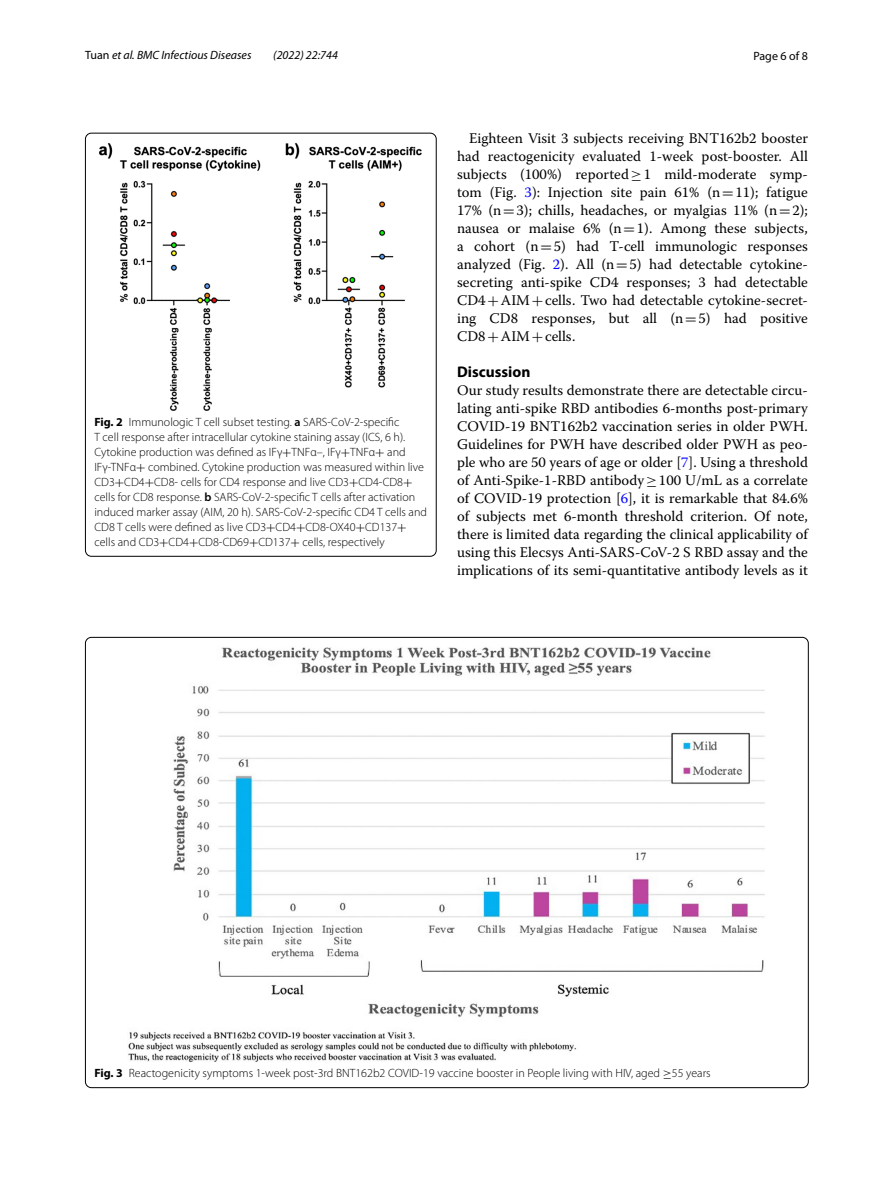
<style>
.page{position:relative;width:893px;height:1187px;background:#fff}
.page>*{position:absolute;margin:0;border:0;box-sizing:border-box;transform-origin:0 0}
.t1{font:700 15.45px "Myriad Pro";color:#000}
.t2{font:14.7px/18px "Warnock Pro";color:#000;text-align:justify}
.t3{font:300 12px/15px "Myriad Pro";color:#000}
.t4{font:italic 12px "Myriad Pro";color:#000}
.t5{font:12px "Myriad Pro";color:#000}
.s1{font-style:normal}
.s2{font-weight:700}
.s3{font-weight:600}
.s4{font-family:"MTSY";font-weight:400}
.s5{font-family:"MTSY"}
.s6{color:#00f}
</style>
<div class="page">
<img style="left:99px;top:143px;width:323px;height:267px">
<div style="left:85px;top:133px;width:351px;height:423px;border:1px solid #000;border-radius:6px"></div>
<img style="left:128px;top:647px;width:637px;height:414px">
<p class="t4" style="left:85px;top:48px;width:168px"><span class="s1">Tuan</span> et al. BMC Infectious Diseases</p>
<p class="t4" style="left:273px;top:48px;width:66px">(2022) 22:744</p>
<p class="t5" style="left:753px;top:48px;width:56px">Page 6 of 8</p>
<p class="t3" style="left:94px;top:414px;width:334px"><span class="s2">Fig. 2</span> Immunologic T cell subset testing. <span class="s3">a</span> SARS-CoV-2-specific<br>T cell response after intracellular cytokine staining assay (ICS, 6 h).<br>Cytokine production was defined as IFγ<span class="s4">+</span>TNFα–, IFγ<span class="s4">+</span>TNFα<span class="s4">+</span> and IFγ-TNFα<span class="s4">+</span> combined. Cytokine production was measured within live CD3<span class="s4">+</span>CD4<span class="s4">+</span>CD8- cells for CD4 response and live CD3<span class="s4">+</span>CD4-CD8<span class="s4">+ </span>cells for CD8 response. <span class="s3">b</span> SARS-CoV-2-specific T cells after activation induced marker assay (AIM, 20 h). SARS-CoV-2-specific CD4 T cells and CD8 T cells were defined as live CD3<span class="s4">+</span>CD4<span class="s4">+</span>CD8-OX40<span class="s4">+</span>CD137<span class="s4">+ </span>cells and CD3<span class="s4">+</span>CD4<span class="s4">+</span>CD8-CD69<span class="s4">+</span>CD137<span class="s4">+</span> cells, respectively</p>
<p class="t2" style="left:457px;top:128px;width:352px;text-indent:12px">Eighteen Visit 3 subjects receiving BNT162b2 booster had reactogenicity evaluated 1-week post-booster. All subjects (100%) reported<span class="s5">≥</span>1 mild-moderate symp&shy;tom (Fig. <span class="s6">3</span>): Injection site pain 61% (n<span class="s5">=</span>11); fatigue 17% (n<span class="s5">=</span>3); chills, headaches, or myalgias 11% (n<span class="s5">=</span>2); nausea or malaise 6% (n<span class="s5">=</span>1). Among these subjects, a cohort (n<span class="s5">=</span>5) had T-cell immunologic responses analyzed (Fig. <span class="s6">2</span>). All (n<span class="s5">=</span>5) had detectable cytokine&shy;secreting anti-spike CD4 responses; 3 had detectable CD4<span class="s5">+</span>AIM<span class="s5">+</span>cells. Two had detectable cytokine-secret&shy;ing CD8 responses, but all (n<span class="s5">=</span>5) had positive CD8<span class="s5">+</span>AIM<span class="s5">+</span>cells.</p>
<p class="t1" style="left:457px;top:361px;width:75px">Discussion</p>
<p class="t2" style="left:457px;top:380px;width:352px">Our study results demonstrate there are detectable circu&shy;lating anti-spike RBD antibodies 6-months post-primary COVID-19 BNT162b2 vaccination series in older PWH.<br>Guidelines for PWH have described older PWH as peo&shy;ple who are 50 years of age or older [<span class="s6">7</span>]. Using a threshold of Anti-Spike-1-RBD antibody<span class="s5">≥</span>100 U/mL as a correlate of COVID-19 protection [<span class="s6">6</span>], it is remarkable that 84.6% of subjects met 6-month threshold criterion. Of note, there is limited data regarding the clinical applicability of using this Elecsys Anti-SARS-CoV-2 S RBD assay and the implications of its semi-quantitative antibody levels as it</p>
<p class="t3" style="left:94px;top:1065px;width:618px"><span class="s2">Fig. 3</span> Reactogenicity symptoms 1-week post-3rd BNT162b2 COVID-19 vaccine booster in People living with HIV, aged <span class="s4">≥</span>55 years</p>
</div>
